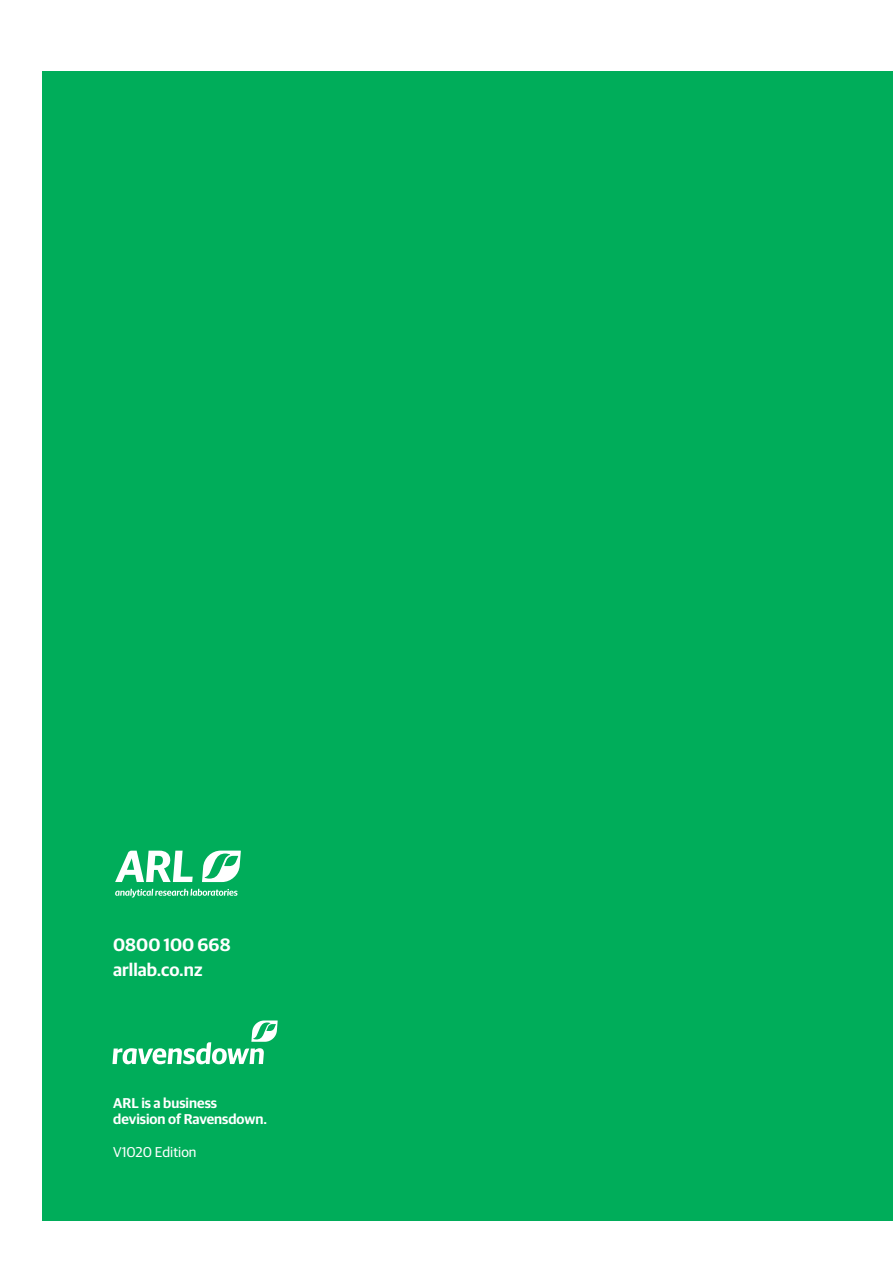
<style>
.page{position:relative;width:893px;height:1263px;background:#fff}
.page>*{position:absolute;margin:0;border:0;box-sizing:border-box;transform-origin:0 0}
.t1{font:600 18px/24.8px "Guardian Sans";color:#fff}
.t2{font:600 14.25px/16.5px "Guardian Sans";color:#fff}
.t3{font:14.25px "Guardian Sans";color:#fff}
</style>
<div class="page">
<div style="left:43px;top:71px;width:850px;height:1149px;background:#00ad5a"></div>
<svg style="left:112px;top:1020px;width:166px;height:44px"></svg>
<svg style="left:115px;top:889px;width:123px;height:8px"></svg>
<svg style="left:202px;top:850px;width:39px;height:32px"></svg>
<svg style="left:115px;top:851px;width:78px;height:31px"></svg>
<p class="t1" style="left:113px;top:931px;width:119px">0800 100 668 arllab.co.nz</p>
<p class="t2" style="left:113px;top:1093px;width:155px">ARL is a business devision of Ravensdown.</p>
<p class="t3" style="left:113px;top:1142px;width:85px">V1020 Edition</p>
</div>
